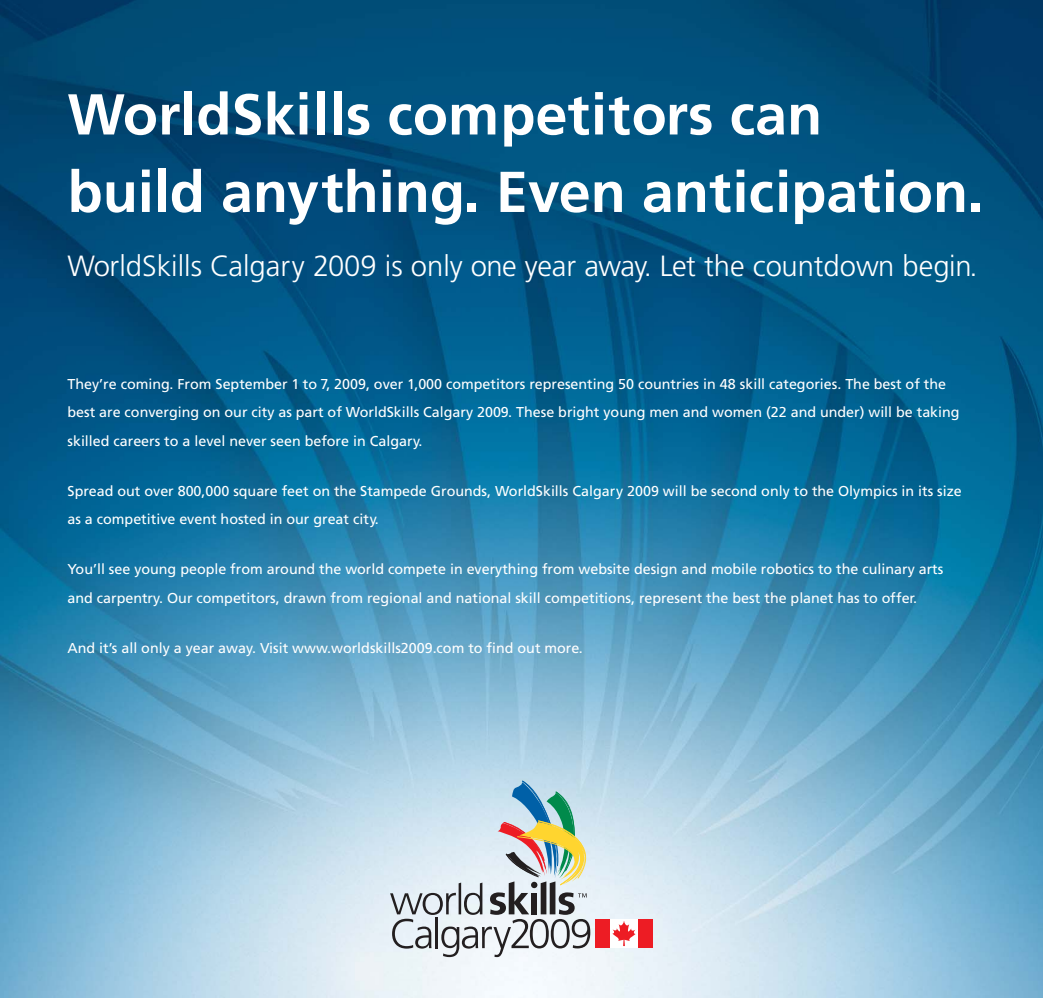
<style>
.page{position:relative;width:1043px;height:998px;background:#fff}
.page>*{position:absolute;margin:0;border:0;box-sizing:border-box;transform-origin:0 0}
.t1{font:700 57.5px/77.4px "Frutiger";color:#fff}
.t2{font:300 29.25px "Frutiger";color:#fff}
.t3{font:14.25px/28.6px "Frutiger";color:#fff}
</style>
<div class="page">
<img style="left:0;top:0;width:1042px;height:997px">
<div style="left:609px;top:919px;width:29px;height:28px;background:#fff"></div>
<div style="left:638px;top:919px;width:15px;height:28px;background:#ed1c24"></div>
<svg style="left:390px;top:780px;width:246px;height:176px;background:#c5ced2"></svg>
<h1 class="t1" style="left:68px;top:80px;width:916px">WorldSkills competitors can<br>build anything. Even anticipation.</h1>
<h2 class="t2" style="left:68px;top:254px;width:911px">WorldSkills Calgary 2009 is only one year away. Let the countdown begin.</h2>
<p class="t3" style="left:68px;top:370px;width:893px">They’re coming. From September 1 to 7, 2009, over 1,000 competitors representing 50 countries in 48 skill categories. The best of the best are converging on our city as part of WorldSkills Calgary 2009. These bright young men and women (22 and under) will be taking skilled careers to a level never seen before in Calgary.</p>
<p class="t3" style="left:68px;top:477px;width:895px">Spread out over 800,000 square feet on the Stampede Grounds, WorldSkills Calgary 2009 will be second only to the Olympics in its size as a competitive event hosted in our great city.</p>
<p class="t3" style="left:68px;top:556px;width:877px">You’ll see young people from around the world compete in everything from website design and mobile robotics to the culinary arts and carpentry. Our competitors, drawn from regional and national skill competitions, represent the best the planet has to offer.</p>
<p class="t3" style="left:68px;top:634px;width:517px">And it’s all only a year away. Visit www.worldskills2009.com to find out more.</p>
</div>
